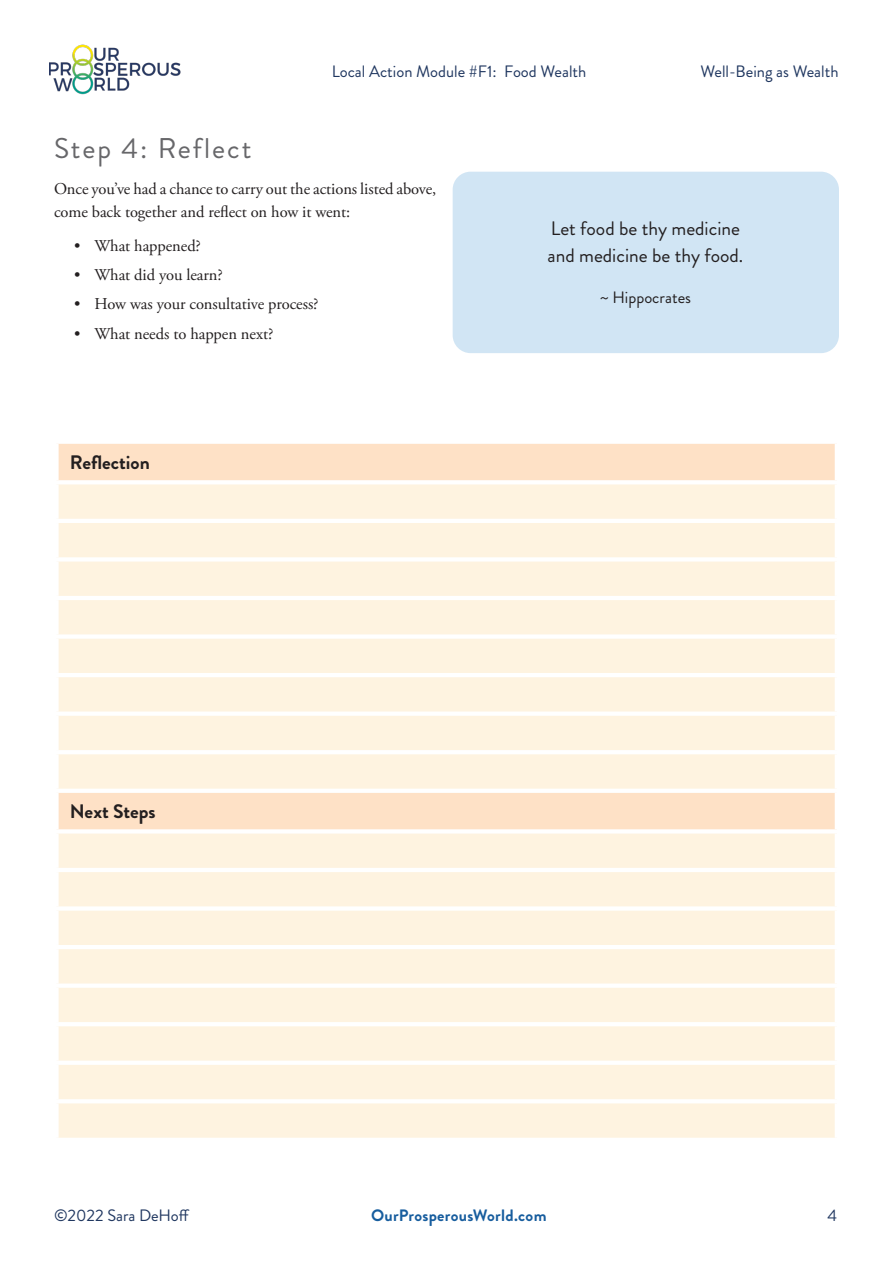
<style>
.page{position:relative;width:893px;height:1263px;background:#fff}
.page>*{position:absolute;margin:0;border:0;box-sizing:border-box;transform-origin:0 0}
.Heading_1{font:28.5px "Brandon Grotesque";letter-spacing:.07em;color:#67676a}
.PullQuote{font:19.5px/27px "Brandon Grotesque";color:#231f20}
.Column_Header_C{font:700 19.5px "Brandon Grotesque";color:#231f20}
.Body_Text{font:16.5px/22.5px "Adobe Garamond Pro";letter-spacing:-.005em;color:#231f20}
.t1{font:16.5px "Brandon Grotesque";color:#203760}
.t2{font:700 16.5px "Brandon Grotesque";letter-spacing:.02em;color:#175d9e}
.PullQuote_Author{font:16.5px "Brandon Grotesque";color:#231f20}
</style>
<div class="page">
<img style="left:49px;top:44px;width:132px;height:51px">
<div style="left:59px;top:444px;width:776px;height:36px;background:#fee1c6"></div>
<svg style="left:58px;top:484px;width:777px;height:654px;background:#fef1de"></svg>
<hr style="left:54px;top:519px;width:785px;height:4px;background:#fff">
<hr style="left:54px;top:557px;width:785px;height:4px;background:#fff">
<hr style="left:54px;top:596px;width:785px;height:4px;background:#fff">
<div style="left:54px;top:634px;width:785px;height:5px;background:#fff"></div>
<hr style="left:54px;top:673px;width:785px;height:4px;background:#fff">
<div style="left:54px;top:484px;width:5px;height:35px;background:#fff"></div>
<div style="left:54px;top:523px;width:5px;height:34px;background:#fff"></div>
<div style="left:54px;top:562px;width:5px;height:34px;background:#fff"></div>
<div style="left:54px;top:600px;width:5px;height:34px;background:#fff"></div>
<div style="left:54px;top:639px;width:5px;height:34px;background:#fff"></div>
<div style="left:54px;top:677px;width:5px;height:34px;background:#fff"></div>
<div style="left:54px;top:711px;width:785px;height:5px;background:#fff"></div>
<div style="left:54px;top:716px;width:5px;height:34px;background:#fff"></div>
<hr style="left:54px;top:750px;width:785px;height:4px;background:#fff">
<div style="left:54px;top:754px;width:5px;height:35px;background:#fff"></div>
<div style="left:54px;top:833px;width:5px;height:35px;background:#fff"></div>
<hr style="left:54px;top:868px;width:785px;height:4px;background:#fff">
<div style="left:54px;top:872px;width:5px;height:34px;background:#fff"></div>
<div style="left:54px;top:906px;width:785px;height:5px;background:#fff"></div>
<div style="left:54px;top:911px;width:5px;height:34px;background:#fff"></div>
<hr style="left:54px;top:945px;width:785px;height:4px;background:#fff">
<div style="left:54px;top:949px;width:5px;height:34px;background:#fff"></div>
<div style="left:54px;top:983px;width:785px;height:5px;background:#fff"></div>
<div style="left:54px;top:988px;width:5px;height:34px;background:#fff"></div>
<hr style="left:54px;top:1022px;width:785px;height:4px;background:#fff">
<div style="left:54px;top:1026px;width:5px;height:34px;background:#fff"></div>
<div style="left:54px;top:1060px;width:785px;height:5px;background:#fff"></div>
<div style="left:54px;top:1065px;width:5px;height:34px;background:#fff"></div>
<hr style="left:54px;top:1099px;width:785px;height:4px;background:#fff">
<div style="left:54px;top:1103px;width:5px;height:35px;background:#fff"></div>
<hr style="left:54px;top:789px;width:785px;height:4px;background:#fff">
<div style="left:54px;top:793px;width:5px;height:36px;background:#fff"></div>
<svg style="left:57px;top:829px;width:780px;height:4px"></svg>
<div style="left:453px;top:172px;width:386px;height:181px;background:#d1e5f4;border-radius:18px"></div>
<p class="t1" style="left:332px;top:60px;width:256px">Local Action Module #F1: Food Wealth</p>
<p class="t1" style="left:700px;top:60px;width:140px">Well-Being as Wealth</p>
<p class="Heading_1" style="left:54px;top:129px;width:199px">Step 4: Reflect</p>
<p class="Body_Text" style="left:54px;top:178px;width:384px">Once you’ve had a chance to carry out the actions listed above, come back together and reflect on how it went:</p>
<p class="Body_Text" style="left:74px;top:235px;width:128px">• What happened?</p>
<p class="Body_Text" style="left:74px;top:264px;width:150px">• What did you learn?</p>
<p class="Body_Text" style="left:74px;top:293px;width:246px">• How was your consultative process?</p>
<p class="Body_Text" style="left:74px;top:323px;width:201px">• What needs to happen next?</p>
<p class="Column_Header_C" style="left:70px;top:448px;width:81px">Reflection</p>
<p class="PullQuote" style="left:548px;top:216px;width:197px">Let food be thy medicine and medicine be thy food.</p>
<p class="PullQuote_Author" style="left:600px;top:286px;width:93px">~ Hippocrates</p>
<p class="Column_Header_C" style="left:70px;top:797px;width:87px">Next Steps</p>
<p class="t1" style="left:54px;top:1203px;width:137px">©2022 Sara DeHoff</p>
<p class="t2" style="left:371px;top:1203px;width:177px">OurProsperousWorld.com</p>
<p class="t1" style="left:827px;top:1203px;width:11px">4</p>
</div>
